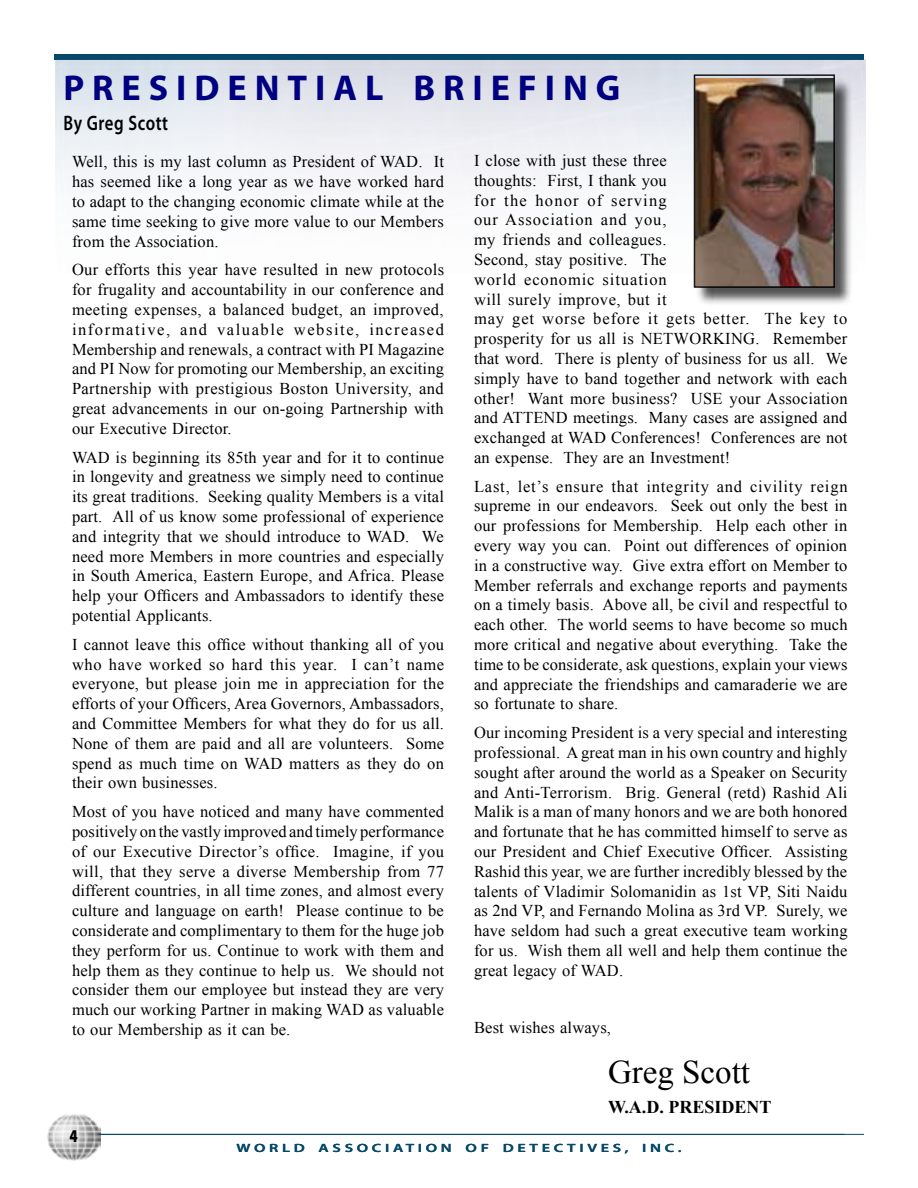
<style>
.page{position:relative;width:918px;height:1188px;background:#fff}
.page>*{position:absolute;margin:0;border:0;box-sizing:border-box;transform-origin:0 0}
.t1{font:700 36px "Myriad Pro";letter-spacing:.22em;color:#000080}
.t2{font:33px "Times New Roman";color:#000}
.t3{font:600 21px "Myriad Pro";color:#000;scale:.8 1}
.t4{font:700 18px "Times New Roman";color:#000}
.t5{font:900 18px "Myriad Pro";color:#000;scale:.8 1}
.t6{font:16.5px/19.8px "Times New Roman";letter-spacing:.01em;color:#000;text-align:justify}
.t7{font:600 12px "Myriad Pro";letter-spacing:.225em;color:#06496b;scale:1.35 1}
</style>
<div class="page">
<img style="left:47px;top:1114px;width:54px;height:47px">
<div style="left:54px;top:54px;width:810px;height:6px;background:#06496b"></div>
<hr style="left:99px;top:1134px;width:765px;height:1px;background:#06496b">
<img style="left:55px;top:59px;width:810px;height:229px">
<div style="left:695px;top:76px;width:158px;height:230px;background:#000;opacity:.67"></div>
<img style="left:697px;top:78px;width:135px;height:207px">
<div style="left:694px;top:74px;width:141px;height:214px;border:2px solid #000"></div>
<h1 class="t1" style="left:63px;top:65px;width:53px">PRESI</h1>
<h1 class="t1" style="left:195px;top:65px;width:60px">DENTIA</h1>
<h1 class="t1" style="left:365px;top:65px;width:100px">L BRIE</h1>
<h1 class="t1" style="left:518px;top:65px;width:104px">FIN G</h1>
<p class="t3" style="left:64px;top:110px;width:132px">BY GREG SCOTT</p>
<p class="t6" style="left:72px;top:152px;width:374px">Well, this is my last column as President of WAD. It has seemed like a long year as we have worked hard to adapt to the changing economic climate while at the same time seeking to give more value to our Members from the Association.</p>
<p class="t6" style="left:72px;top:260px;width:374px">Our efforts this year have resulted in new protocols for frugality and accountability in our conference and meeting expenses, a balanced budget, an improved, informative, and valuable website, increased Membership and renewals, a contract with PI Magazine and PI Now for promoting our Membership, an exciting Partnership with prestigious Boston University, and great advancements in our on-going Partnership with our Executive Director.</p>
<p class="t6" style="left:72px;top:447px;width:374px">WAD is beginning its 85th year and for it to continue in longevity and greatness we simply need to continue its great traditions. Seeking quality Members is a vital part. All of us know some professional of experience and integrity that we should introduce to WAD. We need more Members in more countries and especially in South America, Eastern Europe, and Africa. Please help your Officers and Ambassadors to identify these potential Applicants.</p>
<p class="t6" style="left:72px;top:634px;width:374px">I cannot leave this office without thanking all of you who have worked so hard this year. I can’t name everyone, but please join me in appreciation for the efforts of your Officers, Area Governors, Ambassadors, and Committee Members for what they do for us all.<br>None of them are paid and all are volunteers. Some spend as much time on WAD matters as they do on their own businesses.</p>
<p class="t6" style="left:72px;top:802px;width:374px">Most of you have noticed and many have commented positively on the vastly improved and timely performance of our Executive Director’s office. Imagine, if you will, that they serve a diverse Membership from 77 different countries, in all time zones, and almost every culture and language on earth! Please continue to be considerate and complimentary to them for the huge job they perform for us. Continue to work with them and help them as they continue to help us. We should not consider them our employee but instead they are very much our working Partner in making WAD as valuable to our Membership as it can be.</p>
<p class="t6" style="left:474px;top:150px;width:375px;text-align:left">I close with just these three<br>thoughts: First, I thank you<br>for the honor of serving<br>our Association and you,<br>my friends and colleagues.<br>Second, stay positive. The<br>world economic situation<br>will surely improve, but it<br>may get worse before it gets better. The key to prosperity for us all is NETWORKING. Remember that word. There is plenty of business for us all. We simply have to band together and network with each other! Want more business? USE your Association and ATTEND meetings. Many cases are assigned and exchanged at WAD Conferences! Conferences are not an expense. They are an Investment!</p>
<p class="t6" style="left:474px;top:476px;width:375px">Last, let’s ensure that integrity and civility reign supreme in our endeavors. Seek out only the best in our professions for Membership. Help each other in every way you can. Point out differences of opinion in a constructive way. Give extra effort on Member to Member referrals and exchange reports and payments on a timely basis. Above all, be civil and respectful to each other. The world seems to have become so much more critical and negative about everything. Take the time to be considerate, ask questions, explain your views and appreciate the friendships and camaraderie we are so fortunate to share.</p>
<p class="t6" style="left:474px;top:723px;width:375px">Our incoming President is a very special and interesting professional. A great man in his own country and highly sought after around the world as a Speaker on Security and Anti-Terrorism. Brig. General (retd) Rashid Ali Malik is a man of many honors and we are both honored and fortunate that he has committed himself to serve as our President and Chief Executive Officer. Assisting Rashid this year, we are further incredibly blessed by the talents of Vladimir Solomanidin as 1st VP, Siti Naidu as 2nd VP, and Fernando Molina as 3rd VP. Surely, we have seldom had such a great executive team working for us. Wish them all well and help them continue the great legacy of WAD.</p>
<p class="t6" style="left:474px;top:1018px;width:139px">Best wishes always,</p>
<h2 class="t2" style="left:608px;top:1049px;width:144px">Greg Scott</h2>
<p class="t4" style="left:608px;top:1095px;width:165px">W.A.D. PRESIDENT</p>
<p class="t5" style="left:69px;top:1124px;width:12px">4</p>
<p class="t7" style="left:237px;top:1140px;width:331px">WORLD ASSOCIATI ON OF DETECTI VES, INC.</p>
</div>
